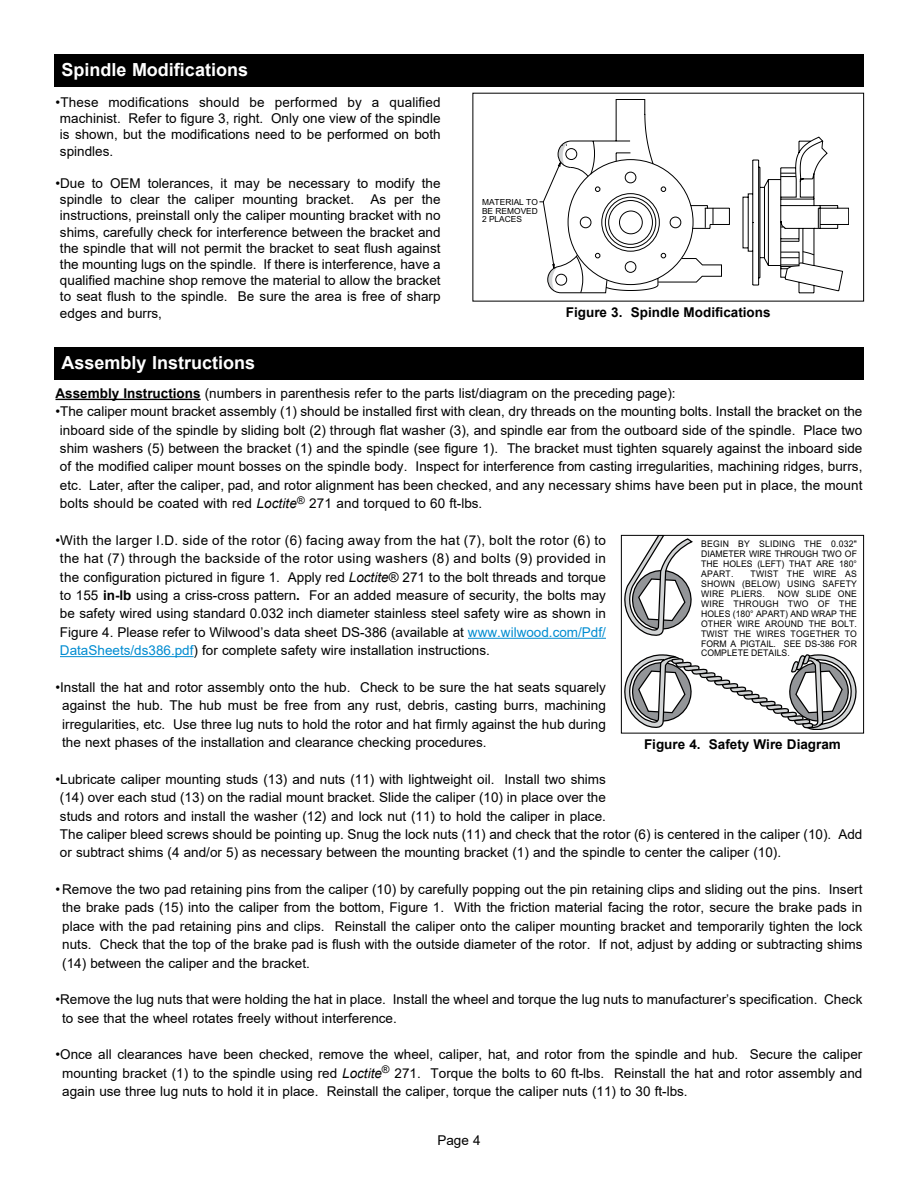
<style>
.page{position:relative;width:918px;height:1188px;background:#fff}
.page>*{position:absolute;margin:0;border:0;box-sizing:border-box;transform-origin:0 0}
.t1{font:700 18px "Arial";color:#fff}
.t2{font:13.5px/18.3px "Arial";color:#000;text-align:justify}
.t3{font:700 13.5px "Arial";color:#000}
.t4{font:9.15px/9.9px "Arial";color:#000;text-align:justify;scale:.95 1}
.t5{font:8.4px/8.4px "Arial";color:#000;text-align:justify}
.s1{font-weight:700}
.s2{font-style:italic}
.s3{color:#008cd1}
</style>
<div class="page">
<hr style="left:56px;top:399px;width:145px;height:1px;background:#000">
<hr style="left:468px;top:638px;width:138px;height:1px;background:#008cd1">
<hr style="left:60px;top:656px;width:134px;height:1px;background:#008cd1">
<svg style="left:624px;top:537px;width:233px;height:193px"></svg>
<div style="left:621px;top:535px;width:243px;height:199px;border:1px solid #000"></div>
<div style="left:54px;top:347px;width:810px;height:33px;background:#000"></div>
<div style="left:54px;top:54px;width:810px;height:32px;background:#000"></div>
<svg style="left:539px;top:99px;width:310px;height:194px"></svg>
<h1 class="t1" style="left:62px;top:57px;width:188px">Spindle Modifications</h1>
<p class="t2" style="left:60px;top:94px;width:382px;line-height:16.2px;text-indent:-4px">•These modifications should be performed by a qualified machinist. Refer to figure 3, right. Only one view of the spindle is shown, but the modifications need to be performed on both spindles.</p>
<p class="t2" style="left:60px;top:175px;width:382px;line-height:16.2px;text-indent:-4px">•Due to OEM tolerances, it may be necessary to modify the spindle to clear the caliper mounting bracket. As per the instructions, preinstall only the caliper mounting bracket with no shims, carefully check for interference between the bracket and the spindle that will not permit the bracket to seat flush against the mounting lugs on the spindle. If there is interference, have a qualified machine shop remove the material to allow the bracket to seat flush to the spindle. Be sure the area is free of sharp edges and burrs,</p>
<h1 class="t1" style="left:62px;top:350px;width:195px">Assembly Instructions</h1>
<p class="t5" style="left:482px;top:198px;width:57px">MATERIAL TO BE REMOVED 2 PLACES</p>
<p class="t3" style="left:566px;top:303px;width:206px">Figure 3. Spindle Modifications</p>
<p class="t2" style="left:56px;top:384px;width:622px"><span class="s1">Assembly Instructions</span> (numbers in parenthesis refer to the parts list/diagram on the preceding page):</p>
<p class="t2" style="left:60px;top:402px;width:804px;text-indent:-4px">•The caliper mount bracket assembly (1) should be installed first with clean, dry threads on the mounting bolts. Install the bracket on the inboard side of the spindle by sliding bolt (2) through flat washer (3), and spindle ear from the outboard side of the spindle. Place two shim washers (5) between the bracket (1) and the spindle (see figure 1). The bracket must tighten squarely against the inboard side of the modified caliper mount bosses on the spindle body. Inspect for interference from casting irregularities, machining ridges, burrs, etc. Later, after the caliper, pad, and rotor alignment has been checked, and any necessary shims have been put in place, the mount bolts should be coated with red <span class="s2">Loctite</span><sup>®</sup> 271 and torqued to 60 ft-lbs.</p>
<p class="t2" style="left:60px;top:531px;width:547px;text-indent:-4px">•With the larger I.D. side of the rotor (6) facing away from the hat (7), bolt the rotor (6) to the hat (7) through the backside of the rotor using washers (8) and bolts (9) provided in the configuration pictured in figure 1. Apply red <span class="s2">Loctite</span>® 271 to the bolt threads and torque to 155 <span class="s1">in-lb</span> using a criss-cross pattern<span class="s1">.</span> For an added measure of security, the bolts may be safety wired using standard 0.032 inch diameter stainless steel safety wire as shown in Figure 4. Please refer to Wilwood’s data sheet DS-386 (available at <span class="s3">www.wilwood.com/Pdf/ DataSheets/ds386.pdf</span>) for complete safety wire installation instructions.</p>
<p class="t2" style="left:62px;top:678px;width:545px;text-indent:-7px">•Install the hat and rotor assembly onto the hub. Check to be sure the hat seats squarely against the hub. The hub must be free from any rust, debris, casting burrs, machining irregularities, etc. Use three lug nuts to hold the rotor and hat firmly against the hub during the next phases of the installation and clearance checking procedures.</p>
<p class="t2" style="left:60px;top:770px;width:804px;text-align:left;text-indent:-4px">•Lubricate caliper mounting studs (13) and nuts (11) with lightweight oil. Install two shims<br>(14) over each stud (13) on the radial mount bracket. Slide the caliper (10) in place over the<br>studs and rotors and install the washer (12) and lock nut (11) to hold the caliper in place.<br>The caliper bleed screws should be pointing up. Snug the lock nuts (11) and check that the rotor (6) is centered in the caliper (10). Add or subtract shims (4 and/or 5) as necessary between the mounting bracket (1) and the spindle to center the caliper (10).</p>
<p class="t2" style="left:62px;top:880px;width:802px;text-indent:-7px">• Remove the two pad retaining pins from the caliper (10) by carefully popping out the pin retaining clips and sliding out the pins. Insert the brake pads (15) into the caliper from the bottom, Figure 1. With the friction material facing the rotor, secure the brake pads in place with the pad retaining pins and clips. Reinstall the caliper onto the caliper mounting bracket and temporarily tighten the lock nuts. Check that the top of the brake pad is flush with the outside diameter of the rotor. If not, adjust by adding or subtracting shims (14) between the caliper and the bracket.</p>
<p class="t2" style="left:62px;top:990px;width:802px;text-indent:-7px">•Remove the lug nuts that were holding the hat in place. Install the wheel and torque the lug nuts to manufacturer’s specification. Check to see that the wheel rotates freely without interference.</p>
<p class="t2" style="left:62px;top:1045px;width:802px;text-indent:-7px">•Once all clearances have been checked, remove the wheel, caliper, hat, and rotor from the spindle and hub. Secure the caliper mounting bracket (1) to the spindle using red <span class="s2">Loctite</span><sup>®</sup> 271. Torque the bolts to 60 ft-lbs. Reinstall the hat and rotor assembly and again use three lug nuts to hold it in place. Reinstall the caliper, torque the caliper nuts (11) to 30 ft-lbs.</p>
<p class="t4" style="left:701px;top:540px;width:166px">BEGIN BY SLIDING THE 0.032" DIAMETER WIRE THROUGH TWO OF THE HOLES (LEFT) THAT ARE 180° APART.</p>
<p class="t4" style="left:701px;top:570px;width:166px;text-indent:49px">TWIST THE WIRE AS SHOWN (BELOW) USING SAFETY WIRE PLIERS.</p>
<p class="t4" style="left:701px;top:589px;width:166px;text-indent:77px">NOW SLIDE ONE WIRE THROUGH TWO OF THE HOLES (180° APART) AND WRAP THE OTHER WIRE AROUND THE BOLT.<br>TWIST THE WIRES TOGETHER TO FORM A PIGTAIL. SEE DS-386 FOR COMPLETE DETAILS.</p>
<p class="t3" style="left:644px;top:734px;width:198px">Figure 4. Safety Wire Diagram</p>
<p class="t2" style="left:437px;top:1131px;width:45px">Page 4</p>
</div>
